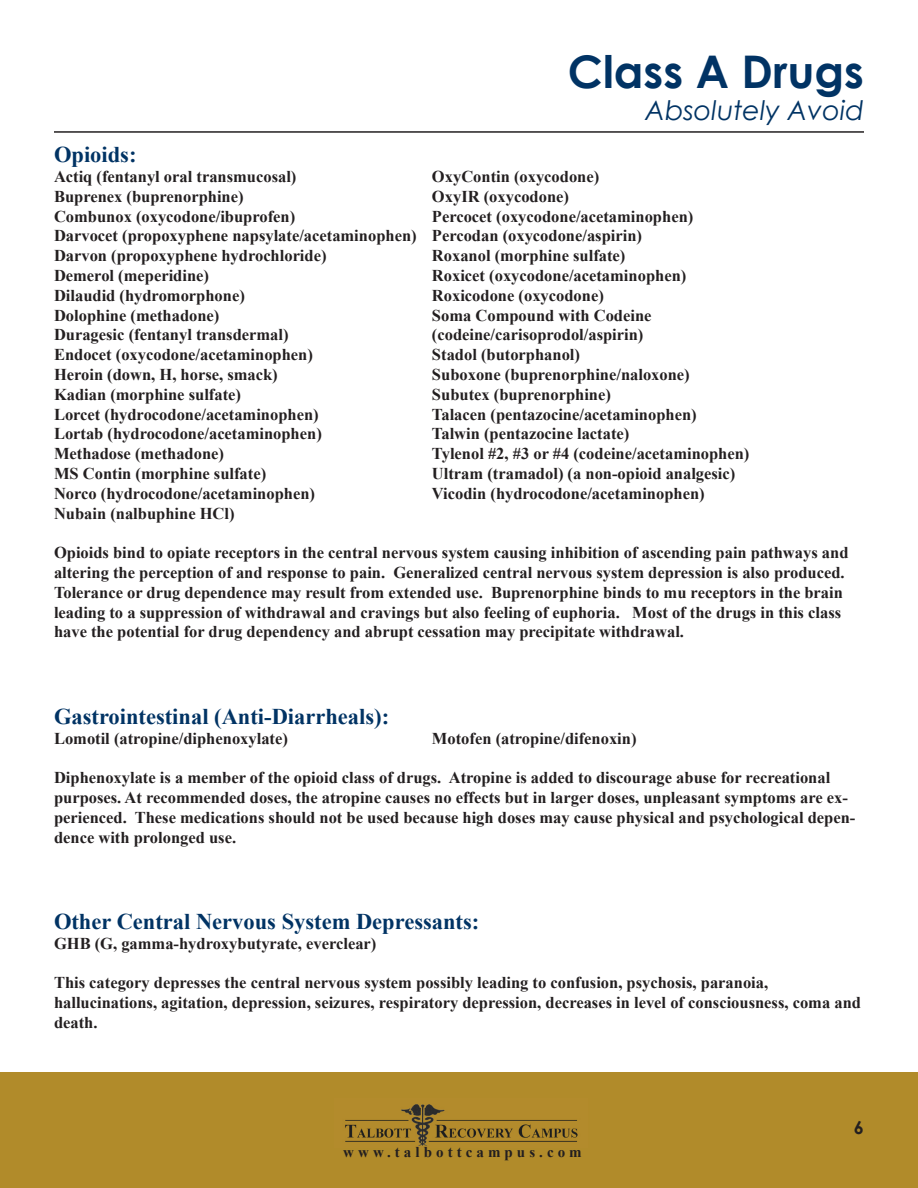
<style>
.page{position:relative;width:918px;height:1188px;background:#fff}
.page>*{position:absolute;margin:0;border:0;box-sizing:border-box;transform-origin:0 0}
.t1{font:700 45px "Century Gothic";color:#013364}
.t2{font:italic 27px "Century Gothic";color:#013364}
.t3{font:700 22.5px "Times New Roman";color:#013364}
.t4{font:700 18px "Century Gothic";color:#231f20}
.t5{font:700 16.5px/19.8px "Times New Roman";color:#231f20}
.t6{font:700 16.5px "Times New Roman";color:#231f20}
.t7{font:700 15px "Times New Roman";letter-spacing:.27em;color:#231f20}
.s1{font-style:inherit}
</style>
<div class="page">
<div style="left:0;top:1072px;width:918px;height:116px;background:#b18b2a"></div>
<img style="left:345px;top:1104px;width:233px;height:42px">
<hr style="left:54px;top:131px;width:810px;height:2px;background:#231f20">
<p class="t1" style="left:568px;top:37px;width:298px">Class A Drugs</p>
<p class="t2" style="left:645px;top:92px;width:220px">Absolutely Avoid</p>
<p class="t3" style="left:54px;top:139px;width:84px">Opioids:</p>
<p class="t5" style="left:54px;top:166px;width:244px">Actiq (fentanyl oral transmucosal)</p>
<p class="t5" style="left:432px;top:166px;width:169px">OxyContin (oxycodone)</p>
<p class="t5" style="left:54px;top:186px;width:191px">Buprenex (buprenorphine)</p>
<p class="t5" style="left:432px;top:186px;width:139px">OxyIR (oxycodone)</p>
<p class="t5" style="left:54px;top:206px;width:243px">Combunox (oxycodone/ibuprofen)</p>
<p class="t5" style="left:432px;top:206px;width:263px">Percocet (oxycodone/acetaminophen)</p>
<p class="t5" style="left:54px;top:226px;width:590px">Darvocet (propoxyphene napsylate/acetaminophen) Percodan (oxycodone/aspirin)</p>
<p class="t5" style="left:54px;top:245px;width:274px">Darvon (propoxyphene hydrochloride)</p>
<p class="t5" style="left:432px;top:245px;width:195px">Roxanol (morphine sulfate)</p>
<p class="t5" style="left:54px;top:265px;width:157px">Demerol (meperidine)</p>
<p class="t5" style="left:432px;top:265px;width:256px">Roxicet (oxycodone/acetaminophen)</p>
<p class="t5" style="left:54px;top:285px;width:192px">Dilaudid (hydromorphone)</p>
<p class="t5" style="left:432px;top:285px;width:173px">Roxicodone (oxycodone)</p>
<p class="t5" style="left:54px;top:305px;width:167px">Dolophine (methadone)</p>
<p class="t5" style="left:432px;top:305px;width:221px">Soma Compound with Codeine</p>
<p class="t5" style="left:54px;top:325px;width:236px">Duragesic (fentanyl transdermal)</p>
<p class="t5" style="left:432px;top:325px;width:213px">(codeine/carisoprodol/aspirin)</p>
<p class="t5" style="left:54px;top:344px;width:260px">Endocet (oxycodone/acetaminophen)</p>
<p class="t5" style="left:432px;top:344px;width:150px">Stadol (butorphanol)</p>
<p class="t5" style="left:54px;top:364px;width:225px">Heroin (down, H, horse, smack)</p>
<p class="t5" style="left:432px;top:364px;width:259px">Suboxone (buprenorphine/naloxone)</p>
<p class="t5" style="left:54px;top:384px;width:189px">Kadian (morphine sulfate)</p>
<p class="t5" style="left:432px;top:384px;width:180px">Subutex (buprenorphine)</p>
<p class="t5" style="left:54px;top:404px;width:266px">Lorcet (hydrocodone/acetaminophen)</p>
<p class="t5" style="left:432px;top:404px;width:266px">Talacen (pentazocine/acetaminophen)</p>
<p class="t5" style="left:54px;top:424px;width:269px">Lortab (hydrocodone/acetaminophen)</p>
<p class="t5" style="left:432px;top:424px;width:199px">Talwin (pentazocine lactate)</p>
<p class="t5" style="left:54px;top:443px;width:172px">Methadose (methadone)</p>
<p class="t5" style="left:432px;top:443px;width:319px">Tylenol #2, #3 or #4 (codeine/acetaminophen)</p>
<p class="t5" style="left:54px;top:463px;width:214px">MS Contin (morphine sulfate)</p>
<p class="t6" style="left:432px;top:462px;width:305px"><span class="s1">Ultram (tramadol</span>) (a non-opioid analgesic)</p>
<p class="t5" style="left:54px;top:483px;width:263px">Norco (hydrocodone/acetaminophen)</p>
<p class="t5" style="left:432px;top:483px;width:274px">Vicodin (hydrocodone/acetaminophen)</p>
<p class="t5" style="left:54px;top:503px;width:182px">Nubain (nalbuphine HCl)</p>
<p class="t5" style="left:54px;top:542px;width:796px">Opioids bind to opiate receptors in the central nervous system causing inhibition of ascending pain pathways and altering the perception of and response to pain. Generalized central nervous system depression is also produced.<br>Tolerance or drug dependence may result from extended use. Buprenorphine binds to mu receptors in the brain leading to a suppression of withdrawal and cravings but also feeling of euphoria. Most of the drugs in this class have the potential for drug dependency and abrupt cessation may precipitate withdrawal.</p>
<p class="t3" style="left:54px;top:701px;width:337px">Gastrointestinal (Anti-Diarrheals):</p>
<p class="t5" style="left:54px;top:728px;width:235px">Lomotil (atropine/diphenoxylate)</p>
<p class="t5" style="left:432px;top:728px;width:206px">Motofen (atropine/difenoxin)</p>
<p class="t5" style="left:54px;top:767px;width:803px">Diphenoxylate is a member of the opioid class of drugs. Atropine is added to discourage abuse for recreational purposes. At recommended doses, the atropine causes no effects but in larger doses, unpleasant symptoms are ex&shy;perienced. These medications should not be used because high doses may cause physical and psychological depen&shy;dence with prolonged use.</p>
<p class="t3" style="left:54px;top:906px;width:427px">Other Central Nervous System Depressants:</p>
<p class="t5" style="left:54px;top:933px;width:324px">GHB (G, gamma-hydroxybutyrate, everclear)</p>
<p class="t5" style="left:54px;top:973px;width:716px">This category depresses the central nervous system possibly leading to confusion, psychosis, paranoia,</p>
<p class="t5" style="left:54px;top:992px;width:809px">hallucinations, agitation, depression, seizures, respiratory depression, decreases in level of consciousness, coma and death.</p>
<p class="t7" style="left:343px;top:1141px;width:240px">www.talbottcampus.com</p>
<p class="t4" style="left:854px;top:1114px;width:12px">6</p>
</div>
